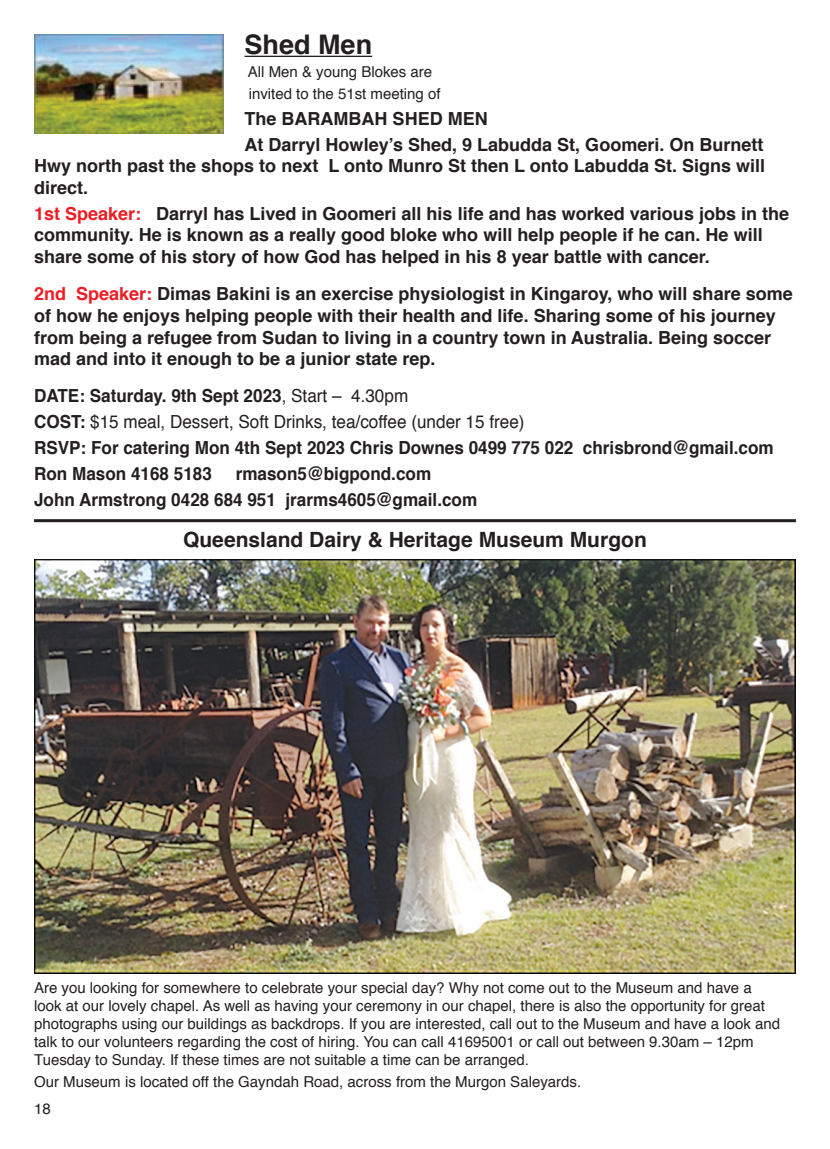
<style>
.page{position:relative;width:830px;height:1149px;background:#fff}
.page>*{position:absolute;margin:0;border:0;box-sizing:border-box;transform-origin:0 0}
.t1{font:700 27px "Helvetica";color:#231f20}
.t2{font:700 21px "Helvetica";color:#231f20}
.t3{font:700 18px/21.6px "Helvetica";color:#231f20}
.t4{font:700 18px/25.8px "Helvetica";color:#231f20;scale:.95 1}
.t5{font:15px/18px "Helvetica";color:#231f20}
.s1{color:#ee1d23}
.s2{font-weight:400}
</style>
<div class="page">
<hr style="left:244px;top:56px;width:128px;height:1px;background:#231f20">
<img style="left:34px;top:34px;width:189px;height:99px">
<hr style="left:34px;top:519px;width:761px;height:3px;background:#231f20">
<img style="left:34px;top:559px;width:761px;height:413px">
<h1 class="t1" style="left:244px;top:23px;width:129px">Shed Men</h1>
<p class="t5" style="left:248px;top:61px;width:194px;line-height:22.2px">All Men &amp; young Blokes are invited to the 51st meeting of</p>
<p class="t3" style="left:244px;top:106px;width:520px;line-height:25.8px">The BARAMBAH SHED MEN<br>At Darryl Howley’s Shed, 9 Labudda St, Goomeri. On Burnett</p>
<p class="t3" style="left:34px;top:155px;width:732px">Hwy north past the shops to next L onto Munro St then L onto Labudda St. Signs will direct.</p>
<p class="t3" style="left:34px;top:203px;width:756px"><span class="s1">1st Speaker:</span> Darryl has Lived in Goomeri all his life and has worked various jobs in the community. He is known as a really good bloke who will help people if he can. He will share some of his story of how God has helped in his 8 year battle with cancer.</p>
<p class="t3" style="left:34px;top:283px;width:759px"><span class="s1">2nd Speaker:</span> Dimas Bakini is an exercise physiologist in Kingaroy, who will share some of how he enjoys helping people with their health and life. Sharing some of his journey from being a refugee from Sudan to living in a country town in Australia. Being soccer mad and into it enough to be a junior state rep.</p>
<p class="t4" style="left:34px;top:383px;width:779px">DATE: Saturday. 9th Sept 2023<span class="s2">, Start – 4.30pm<br></span>COST: <span class="s2">$15 meal, Dessert, Soft Drinks, tea/coffee (under 15 free)<br></span>RSVP: For catering Mon 4th Sept 2023 Chris Downes 0499 775 022 chrisbrond@gmail.com Ron Mason 4168 5183</p>
<p class="t4" style="left:34px;top:461px;width:468px;text-indent:201px">rmason5@bigpond.com<br>John Armstrong 0428 684 951 jrarms4605@gmail.com</p>
<p class="t2" style="left:183px;top:522px;width:465px">Queensland Dairy &amp; Heritage Museum Murgon</p>
<p class="t5" style="left:34px;top:978px;width:747px">Are you looking for somewhere to celebrate your special day? Why not come out to the Museum and have a look at our lovely chapel. As well as having your ceremony in our chapel, there is also the opportunity for great photographs using our buildings as backdrops. If you are interested, call out to the Museum and have a look and talk to our volunteers regarding the cost of hiring. You can call 41695001 or call out between 9.30am – 12pm Tuesday to Sunday. If these times are not suitable a time can be arranged.</p>
<p class="t5" style="left:34px;top:1072px;width:548px">Our Museum is located off the Gayndah Road, across from the Murgon Saleyards.</p>
<p class="t5" style="left:34px;top:1099px;width:18px">18</p>
</div>
